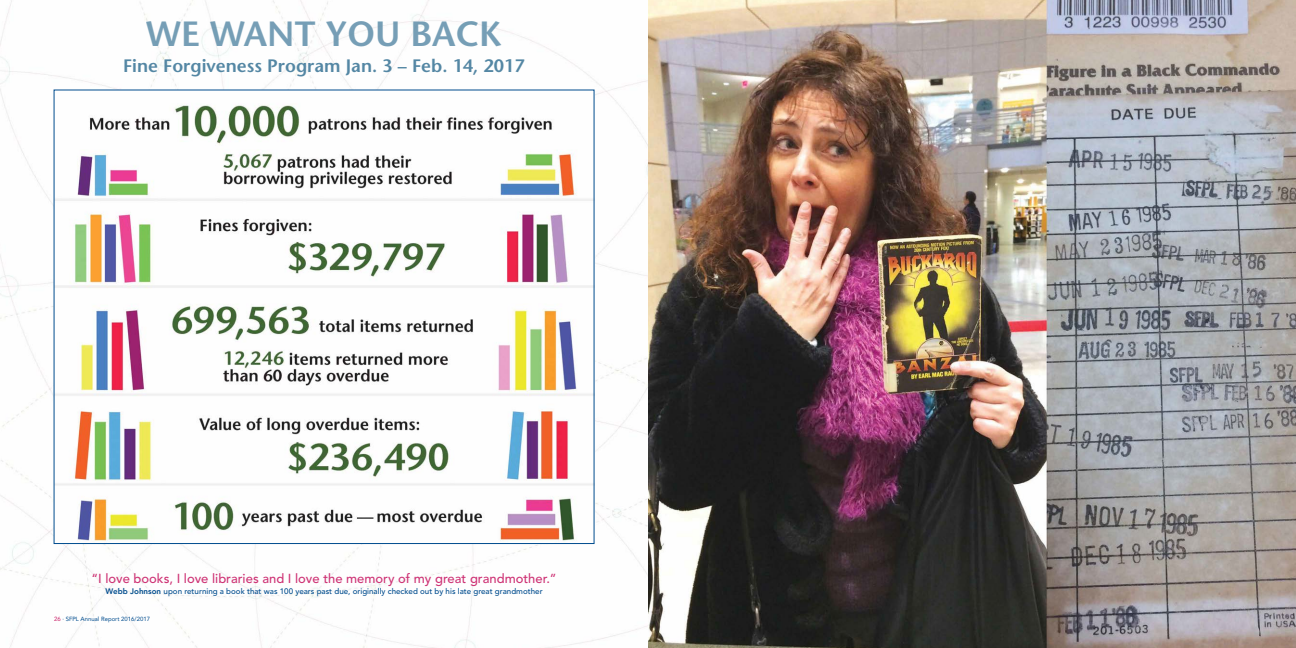
<style>
.page{position:relative;width:1296px;height:648px;background:#fff}
.page>*{position:absolute;margin:0;border:0;box-sizing:border-box;transform-origin:0 0}
.t1{font:600 35px "Stone Sans";color:#5487a4}
.t2{font:600 18px "Stone Sans";color:#5487a4}
.t3{font:500 13px "Avenir";color:#ce3375}
.t4{font:500 8px "Avenir";color:#004c8e}
.t5{font:6px "Avenir";color:#004c8e}
.s1{font-weight:800}
.s2{font-weight:500;color:#ce3375}
</style>
<div class="page">
<img style="left:0;top:0;width:1296px;height:648px">
<img style="left:56px;top:92px;width:536px;height:450px">
<h1 class="t1" style="left:146px;top:12px;width:357px">WE WANT YOU BACK</h1>
<p class="t2" style="left:123px;top:55px;width:403px">Fine Forgiveness Program Jan. 3 – Feb. 14, 2017</p>
<p class="t3" style="left:91px;top:571px;width:467px">“I love books, I love libraries and I love the memory of my great grandmother.”</p>
<p class="t4" style="left:105px;top:586px;width:439px"><span class="s1">Webb Johnson</span> upon returning a book that was 100 years past due, originally checked out by his late great grandmother</p>
<p class="t5" style="left:54px;top:615px;width:98px"><span class="s2">26</span> · SFPL Annual Report 2016/2017</p>
</div>
